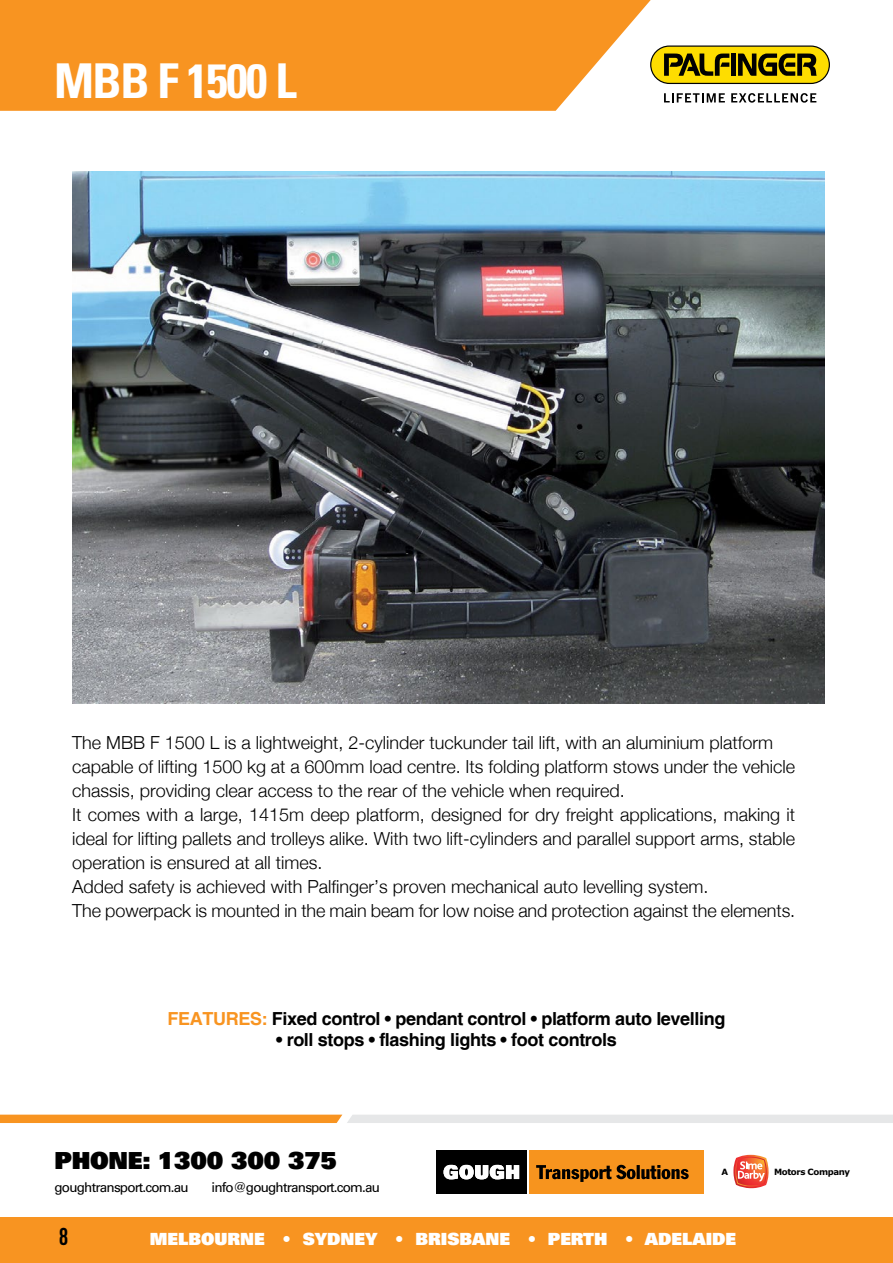
<style>
.page{position:relative;width:893px;height:1263px;background:#fff}
.page>*{position:absolute;margin:0;border:0;box-sizing:border-box;transform-origin:0 0}
.t1{font:700 condensed 48px "Univers";letter-spacing:-.03em;color:#fff}
.t2{font:700 36px "Univers";letter-spacing:-.02em;color:#fff}
.t3{font:700 24px "DIN Cond";color:#000}
.t4{font:23.55px "Univers LT Std X Black";letter-spacing:-.01em;color:#000}
.t5{font:300 18px/24px "Helvetica Neue";color:#000}
.t6{font:700 18px "Helvetica";letter-spacing:-.02em;color:#000}
.t7{font:16.8px "Univers LT Std X Black";color:#fff}
.t8{font:13.5px "Univers LT Std";letter-spacing:-.06em;color:#000}
.t9{font:700 8.7px "Verdana";letter-spacing:-.045em;color:#000}
.s1{color:#f89421}
</style>
<div class="page">
<div style="left:0;top:1217px;width:893px;height:46px;background:#f89421"></div>
<div style="left:436px;top:1150px;width:91px;height:44px;background:#000"></div>
<svg style="left:444px;top:1165px;width:75px;height:14px"></svg>
<div style="left:529px;top:1150px;width:174px;height:44px;background:#f7941e"></div>
<svg style="left:536px;top:1165px;width:153px;height:17px"></svg>
<img style="left:733px;top:1155px;width:36px;height:33px">
<img style="left:735px;top:1157px;width:32px;height:30px">
<svg style="left:738px;top:1161px;width:27px;height:20px"></svg>
<svg style="left:0;top:1115px;width:893px;height:8px;background:#edc79c"></svg>
<svg style="left:0;top:0;width:669px;height:111px;background:#f89d35"></svg>
<svg style="left:650px;top:46px;width:180px;height:38px;background:#a7930b"></svg>
<svg style="left:664px;top:93px;width:61px;height:9px"></svg>
<svg style="left:731px;top:93px;width:85px;height:10px"></svg>
<img style="left:72px;top:171px;width:753px;height:532px">
<h1 class="t1" style="left:54px;top:52px;width:244px">MBB F 1500 L</h1>
<h2 class="t2" style="left:54px;top:64px;width:163px">HEADING</h2>
<p class="t5" style="left:72px;top:729px;width:724px">The MBB F 1500 L is a lightweight, 2-cylinder tuckunder tail lift, with an aluminium platform capable of lifting 1500 kg at a 600mm load centre. Its folding platform stows under the vehicle chassis, providing clear access to the rear of the vehicle when required.<br>It comes with a large, 1415m deep platform, designed for dry freight applications, making it ideal for lifting pallets and trolleys alike. With two lift-cylinders and parallel support arms, stable operation is ensured at all times.<br>Added safety is achieved with Palfinger’s proven mechanical auto levelling system.<br>The powerpack is mounted in the main beam for low noise and protection against the elements.</p>
<p class="t6" style="left:168px;top:1007px;width:559px"><span class="s1">FEATURES:</span> Fixed control • pendant control • platform auto levelling</p>
<p class="t6" style="left:276px;top:1029px;width:342px">• roll stops • flashing lights • foot controls</p>
<h3 class="t4" style="left:55px;top:1145px;width:284px">PHONE: 1300 300 375</h3>
<p class="t8" style="left:55px;top:1179px;width:136px">goughtransport.com.au</p>
<p class="t8" style="left:211px;top:1179px;width:170px">info@goughtransport.com.au</p>
<p class="t7" style="left:150px;top:1228px;width:588px">MELBOURNE • SYDNEY • BRISBANE • PERTH • ADELAIDE</p>
<p class="t9" style="left:721px;top:1166px;width:8px">A</p>
<p class="t9" style="left:774px;top:1166px;width:78px">Motors Company</p>
<h3 class="t3" style="left:59px;top:1222px;width:11px">8</h3>
</div>
